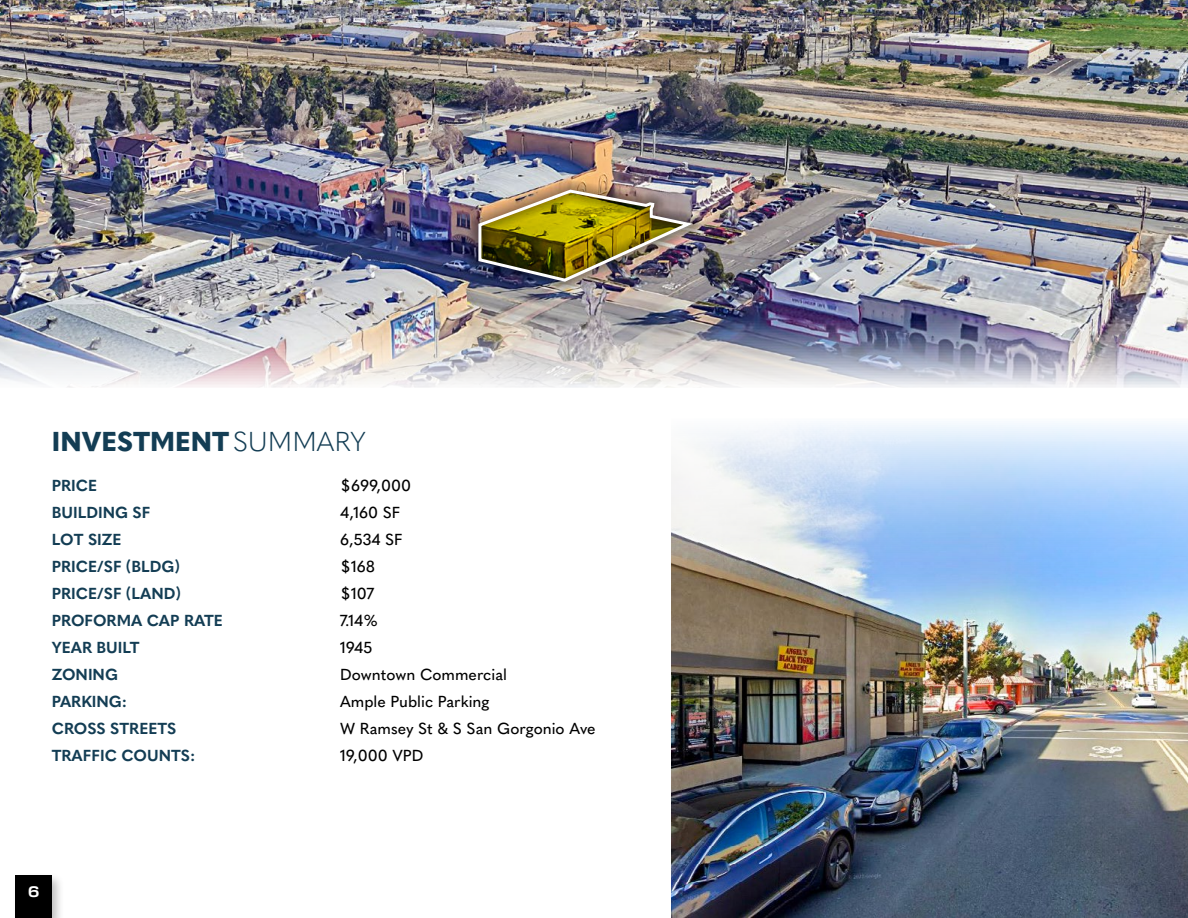
<style>
.page{position:relative;width:1188px;height:918px;background:#fff}
.page>*{position:absolute;margin:0;border:0;box-sizing:border-box;transform-origin:0 0}
.t1{font:800 27px "Quasimoda";color:#133d54}
.t2{font:700 15.75px "Quasimoda";color:#133d54}
.t3{font:500 15.75px "Quasimoda";color:#000}
.t4{font:700 15px "Transducer";color:#fff}
.s1{font-weight:300}
</style>
<div class="page">
<div style="left:12px;top:872px;width:53px;height:46px;background:#000;opacity:.25"></div>
<div style="left:16px;top:876px;width:36px;height:42px;background:#000"></div>
<img style="left:0;top:0;width:1188px;height:388px">
<img style="left:672px;top:423px;width:516px;height:495px">
<div style="left:467px;top:179px;width:237px;height:114px;background:#000;opacity:.75"></div>
<img style="left:476px;top:188px;width:222px;height:95px">
<h1 class="t1" style="left:52px;top:421px;width:316px">INVESTMENT<span class="s1">SUMMARY</span></h1>
<p class="t2" style="left:52px;top:473px;width:47px">PRICE</p>
<p class="t3" style="left:340px;top:473px;width:72px">$699,000</p>
<p class="t2" style="left:52px;top:500px;width:100px">BUILDING SF</p>
<p class="t3" style="left:340px;top:500px;width:62px">4,160 SF</p>
<p class="t2" style="left:52px;top:527px;width:71px">LOT SIZE</p>
<p class="t3" style="left:340px;top:527px;width:64px">6,534 SF</p>
<p class="t2" style="left:52px;top:554px;width:130px">PRICE/SF (BLDG)</p>
<p class="t3" style="left:340px;top:554px;width:36px">$168</p>
<p class="t2" style="left:52px;top:581px;width:131px">PRICE/SF (LAND)</p>
<p class="t3" style="left:340px;top:581px;width:36px">$107</p>
<p class="t2" style="left:52px;top:608px;width:173px">PROFORMA CAP RATE</p>
<p class="t3" style="left:340px;top:608px;width:39px">7.14%</p>
<p class="t2" style="left:52px;top:635px;width:89px">YEAR BUILT</p>
<p class="t3" style="left:340px;top:635px;width:34px">1945</p>
<p class="t2" style="left:52px;top:662px;width:68px">ZONING</p>
<p class="t3" style="left:340px;top:662px;width:168px">Downtown Commercial</p>
<p class="t2" style="left:52px;top:689px;width:77px">PARKING:</p>
<p class="t3" style="left:340px;top:689px;width:151px">Ample Public Parking</p>
<p class="t2" style="left:52px;top:716px;width:126px">CROSS STREETS</p>
<p class="t3" style="left:340px;top:716px;width:257px">W Ramsey St &amp; S San Gorgonio Ave</p>
<p class="t2" style="left:52px;top:743px;width:145px">TRAFFIC COUNTS:</p>
<p class="t3" style="left:340px;top:743px;width:85px">19,000 VPD</p>
<p class="t4" style="left:28px;top:881px;width:13px">6</p>
</div>
